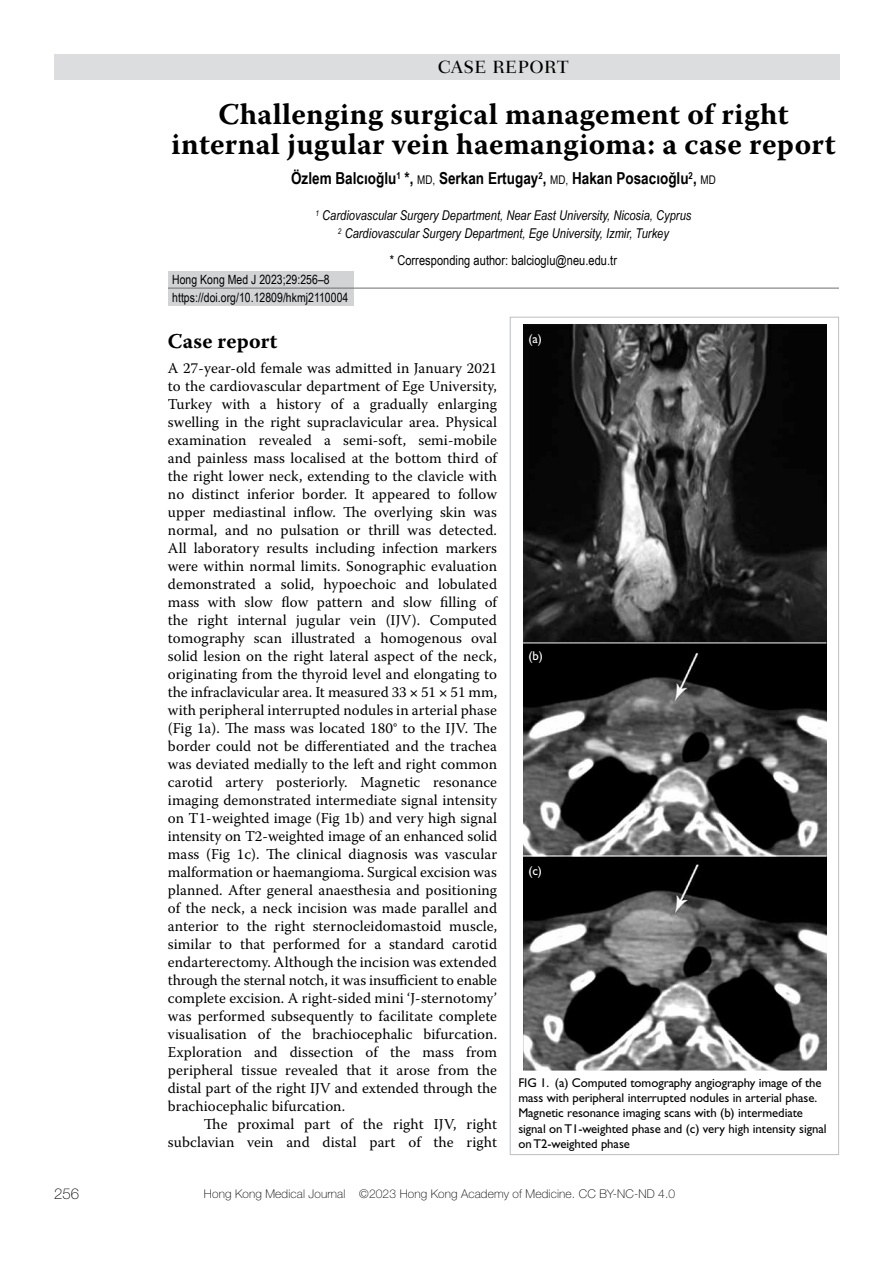
<style>
.page{position:relative;width:893px;height:1263px;background:#fff}
.page>*{position:absolute;margin:0;border:0;box-sizing:border-box;transform-origin:0 0}
.t1{font:700 30px/30px "Warnock Pro";letter-spacing:.01em;color:#000;text-align:center}
.t2{font:700 21px "Warnock Pro";letter-spacing:.015em;color:#000}
.t3{font:500 18px "Fairfield LH";letter-spacing:.025em;color:#000}
.t4{font:700 16.5px "Arial Narrow";color:#000}
.t5{font:15px/18px "Warnock Pro";letter-spacing:.005em;color:#000;text-align:justify}
.t6{font:100 15px "Helvetica Neue";color:#000}
.t7{font:italic 13.5px/18px "Arial Narrow";letter-spacing:.005em;color:#000;text-align:center}
.t8{font:13.5px "Arial Narrow";letter-spacing:.005em;color:#000}
.t9{font:12.75px/15.3px "Gill Sans";letter-spacing:-.005em;color:#000}
.t10{font:12.75px/18px "Arial Narrow";letter-spacing:.005em;color:#000}
.t11{font:12.75px "Gill Sans";color:#fff}
.t12{font:100 12px "Helvetica Neue";letter-spacing:.01em;color:#000}
.s1{font-weight:400;font-size:12px}
</style>
<div class="page">
<div style="left:168px;top:271px;width:186px;height:34px;background:#d1d3d4"></div>
<div style="left:54px;top:54px;width:785px;height:26px;background:#dcddde"></div>
<hr style="left:168px;top:288px;width:671px;height:1px;background:#6d6e71">
<img style="left:524px;top:325px;width:302px;height:317px">
<img style="left:524px;top:643px;width:302px;height:427px">
<hr style="left:523px;top:855px;width:304px;height:1px;background:#fff">
<p class="t3" style="left:438px;top:57px;width:132px">CASE REPORT</p>
<h1 class="t1" style="left:171px;top:99px;width:666px">Challenging surgical management of right internal jugular vein haemangioma: a case report</h1>
<p class="t4" style="left:291px;top:166px;width:426px">Özlem Balcıoğlu<sup>1</sup> *, <span class="s1">MD,</span> Serkan Ertugay<sup>2</sup>, <span class="s1">MD,</span> Hakan Posacıoğlu<sup>2</sup>, <span class="s1">MD</span></p>
<p class="t7" style="left:315px;top:206px;width:377px"><sup>1</sup> Cardiovascular Surgery Department, Near East University, Nicosia, Cyprus<br><sup>2</sup> Cardiovascular Surgery Department, Ege University, Izmir, Turkey</p>
<p class="t8" style="left:390px;top:250px;width:229px">* Corresponding author: balcioglu@neu.edu.tr</p>
<p class="t10" style="left:172px;top:270px;width:178px">Hong Kong Med J 2023;29:256–8 https://doi.org/10.12809/hkmj2110004</p>
<h2 class="t2" style="left:168px;top:329px;width:111px">Case report</h2>
<p class="t5" style="left:168px;top:358px;width:331px">A 27-year-old female was admitted in January 2021 to the cardiovascular department of Ege University, Turkey with a history of a gradually enlarging swelling in the right supraclavicular area. Physical examination revealed a semi-soft, semi-mobile and painless mass localised at the bottom third of the right lower neck, extending to the clavicle with no distinct inferior border. It appeared to follow upper mediastinal inflow. The overlying skin was normal, and no pulsation or thrill was detected.<br>All laboratory results including infection markers were within normal limits. Sonographic evaluation demonstrated a solid, hypoechoic and lobulated mass with slow flow pattern and slow filling of the right internal jugular vein (IJV). Computed tomography scan illustrated a homogenous oval solid lesion on the right lateral aspect of the neck, originating from the thyroid level and elongating to the infraclavicular area. It measured 33 51 51 mm, with peripheral interrupted nodules in arterial phase (Fig 1a). The mass was located 180° to the IJV. The border could not be differentiated and the trachea was deviated medially to the left and right common carotid artery posteriorly. Magnetic resonance imaging demonstrated intermediate signal intensity on T1-weighted image (Fig 1b) and very high signal intensity on T2-weighted image of an enhanced solid mass (Fig 1c). The clinical diagnosis was vascular malformation or haemangioma. Surgical excision was planned. After general anaesthesia and positioning of the neck, a neck incision was made parallel and anterior to the right sternocleidomastoid muscle, similar to that performed for a standard carotid endarterectomy. Although the incision was extended through the sternal notch, it was insufficient to enable complete excision. A right-sided mini ‘J-sternotomy’ was performed subsequently to facilitate complete visualisation of the brachiocephalic bifurcation.<br>Exploration and dissection of the mass from peripheral tissue revealed that it arose from the distal part of the right IJV and extended through the brachiocephalic bifurcation.</p>
<p class="t5" style="left:168px;top:1114px;width:331px;text-align:right">The proximal part of the right IJV, right subclavian vein and distal part of the right</p>
<p class="t11" style="left:528px;top:331px;width:15px">(a)</p>
<p class="t11" style="left:528px;top:649px;width:16px">(b)</p>
<p class="t11" style="left:528px;top:863px;width:15px">(c)</p>
<p class="t9" style="left:518px;top:1075px;width:310px">FIG 1. (a) Computed tomography angiography image of the mass with peripheral interrupted nodules in arterial phase.<br>Magnetic resonance imaging scans with (b) intermediate signal on T1-weighted phase and (c) very high intensity signal on T2-weighted phase</p>
<p class="t6" style="left:54px;top:1186px;width:27px">256</p>
<p class="t12" style="left:204px;top:1187px;width:473px">Hong Kong Medical Journal ©2023 Hong Kong Academy of Medicine. CC BY-NC-ND 4.0</p>
</div>
